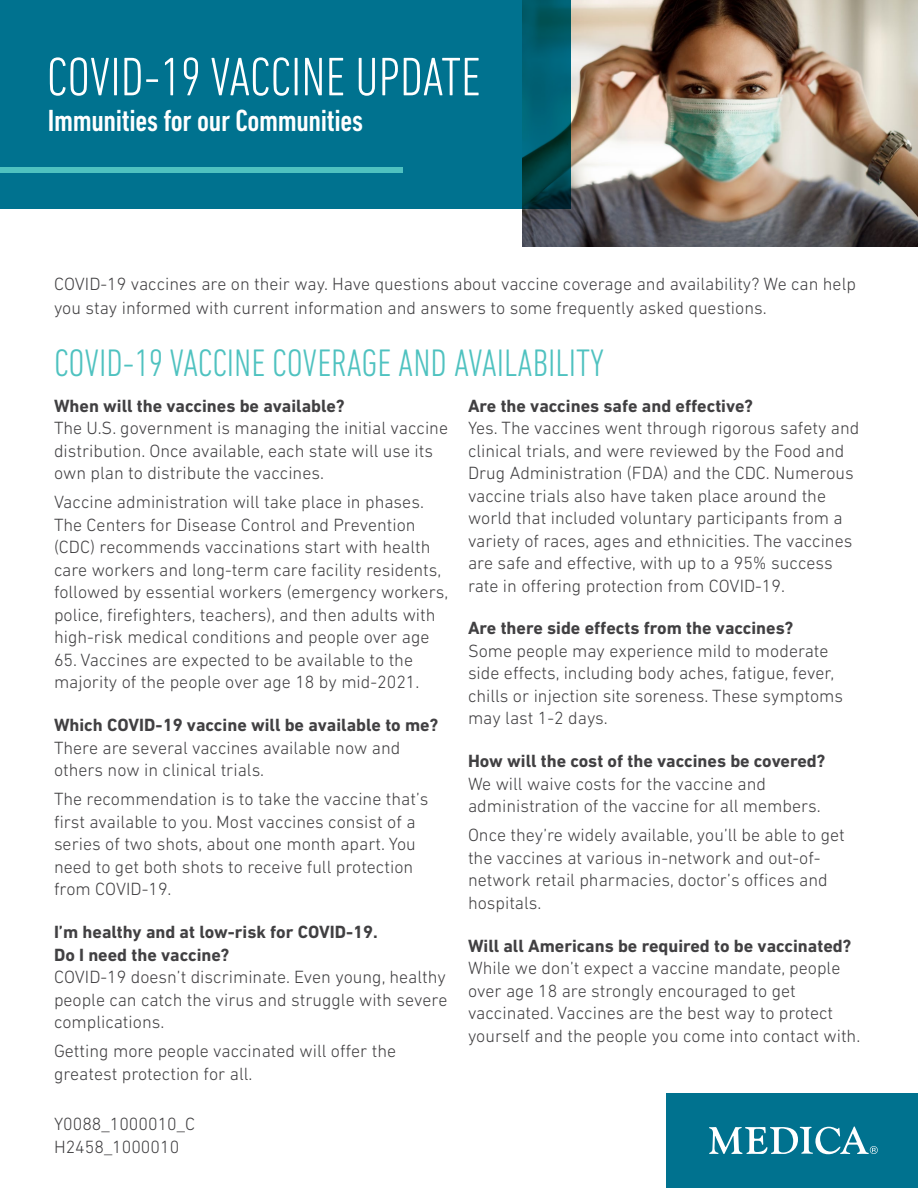
<style>
.page{position:relative;width:918px;height:1188px;background:#fff}
.page>*{position:absolute;margin:0;border:0;box-sizing:border-box;transform-origin:0 0}
.t1{font:300 condensed 55.05px "DIN Next LT Pro";color:#fff}
.t2{font:300 condensed 39px "DIN Next LT Pro";color:#4fc2c0}
.t3{font:500 condensed 31.05px "DIN Next LT Pro";letter-spacing:-.01em;color:#fff}
.t4{font:300 18px/22.5px "DIN Next LT Pro";color:#414042}
.t5{font:700 18px/22.5px "DIN Next LT Pro";color:#414042}
</style>
<div class="page">
<img style="left:523px;top:0;width:395px;height:246px">
<div style="left:0;top:0;width:571px;height:209px;background:#00728f"></div>
<div style="left:0;top:168px;width:402px;height:5px;background:#4fc2c0"></div>
<div style="left:666px;top:1093px;width:252px;height:95px;background:#00728f"></div>
<svg style="left:709px;top:1126px;width:169px;height:28px"></svg>
<h1 class="t1" style="left:47px;top:45px;width:435px">COVID-19 VACCINE UPDATE</h1>
<p class="t3" style="left:48px;top:103px;width:317px">Immunities for our Communities</p>
<p class="t4" style="left:54px;top:271px;width:803px;line-height:24px">COVID-19 vaccines are on their way. Have questions about vaccine coverage and availability? We can help you stay informed with current information and answers to some frequently asked questions.</p>
<h1 class="t2" style="left:54px;top:340px;width:552px">COVID-19 VACCINE COVERAGE AND AVAILABILITY</h1>
<p class="t5" style="left:54px;top:394px;width:292px">When will the vaccines be available?</p>
<p class="t4" style="left:54px;top:417px;width:396px">The U.S. government is managing the initial vaccine distribution. Once available, each state will use its own plan to distribute the vaccines.</p>
<p class="t4" style="left:54px;top:491px;width:396px">Vaccine administration will take place in phases.<br>The Centers for Disease Control and Prevention (CDC) recommends vaccinations start with health care workers and long-term care facility residents, followed by essential workers (emergency workers, police, firefighters, teachers), and then adults with high-risk medical conditions and people over age</p>
<p class="t4" style="left:54px;top:648px;width:367px">65. Vaccines are expected to be available to the majority of the people over age 18 by mid-2021.</p>
<p class="t5" style="left:54px;top:714px;width:386px">Which COVID-19 vaccine will be available to me?</p>
<p class="t4" style="left:54px;top:736px;width:348px">There are several vaccines available now and others now in clinical trials.</p>
<p class="t4" style="left:54px;top:788px;width:376px">The recommendation is to take the vaccine that’s first available to you. Most vaccines consist of a series of two shots, about one month apart. You need to get both shots to receive full protection from COVID-19.</p>
<p class="t5" style="left:54px;top:921px;width:325px">I’m healthy and at low-risk for COVID-19.<br>Do I need the vaccine?</p>
<p class="t4" style="left:54px;top:966px;width:395px;text-align:justify">COVID-19 doesn’t discriminate. Even young, healthy people can catch the virus and struggle with severe complications.</p>
<p class="t4" style="left:54px;top:1040px;width:344px">Getting more people vaccinated will offer the greatest protection for all.</p>
<p class="t5" style="left:468px;top:394px;width:287px">Are the vaccines safe and effective?</p>
<p class="t4" style="left:468px;top:417px;width:393px">Yes. The vaccines went through rigorous safety and clinical trials, and were reviewed by the Food and Drug Administration (FDA) and the CDC. Numerous vaccine trials also have taken place around the world that included voluntary participants from a variety of races, ages and ethnicities. The vaccines are safe and effective, with up to a 95% success rate in offering protection from COVID-19.</p>
<p class="t5" style="left:468px;top:617px;width:327px">Are there side effects from the vaccines?</p>
<p class="t4" style="left:468px;top:639px;width:377px">Some people may experience mild to moderate side effects, including body aches, fatigue, fever, chills or injection site soreness. These symptoms may last 1-2 days.</p>
<p class="t5" style="left:468px;top:750px;width:359px">How will the cost of the vaccines be covered?</p>
<p class="t4" style="left:468px;top:772px;width:354px">We will waive costs for the vaccine and administration of the vaccine for all members.</p>
<p class="t4" style="left:468px;top:824px;width:378px">Once they’re widely available, you’ll be able to get the vaccines at various in-network and out-of&shy;network retail pharmacies, doctor’s offices and hospitals.</p>
<p class="t5" style="left:468px;top:934px;width:385px">Will all Americans be required to be vaccinated?</p>
<p class="t4" style="left:468px;top:957px;width:394px">While we don’t expect a vaccine mandate, people over age 18 are strongly encouraged to get vaccinated. Vaccines are the best way to protect yourself and the people you come into contact with.</p>
<p class="t4" style="left:54px;top:1113px;width:143px">Y0088_1000010_C</p>
<p class="t4" style="left:54px;top:1135px;width:127px">H2458_1000010</p>
</div>
